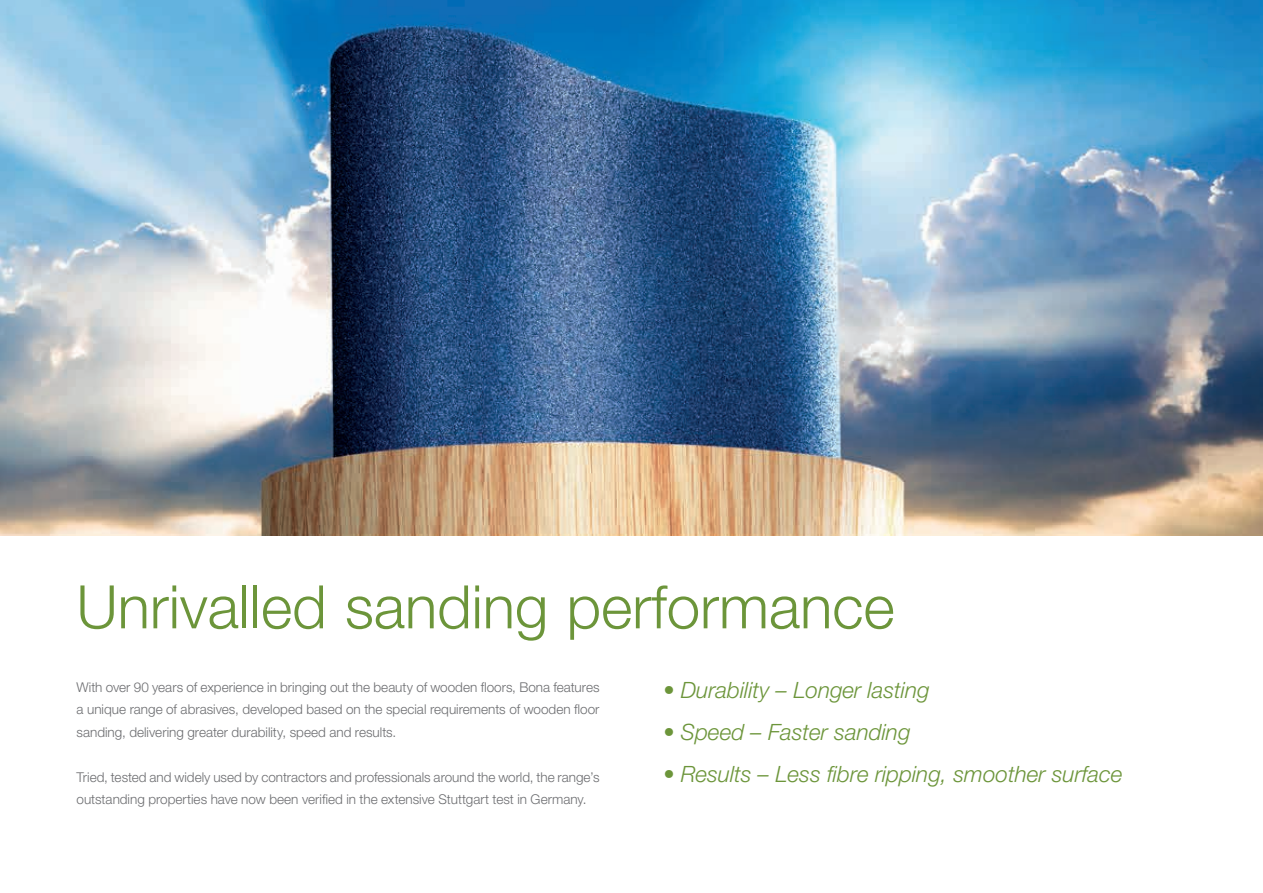
<style>
.page{position:relative;width:1263px;height:893px;background:#fff}
.page>*{position:absolute;margin:0;border:0;box-sizing:border-box;transform-origin:0 0}
.t1{font:300 60px "Helvetica Neue LT Std";color:#6c953a}
.t2{font:italic 300 22.5px "Helvetica Neue LT Std";color:#6c953a}
.t3{font:300 13.5px/22.5px "Helvetica Neue LT Std";color:#6c6d70;text-align:justify}
</style>
<div class="page">
<img style="left:0;top:0;width:1263px;height:535px">
<h1 class="t1" style="left:77px;top:570px;width:819px">Unrivalled sanding performance</h1>
<p class="t3" style="left:77px;top:676px;width:525px">With over 90 years of experience in bringing out the beauty of wooden floors, Bona features a unique range of abrasives, developed based on the special requirements of wooden floor sanding, delivering greater durability, speed and results.</p>
<p class="t3" style="left:77px;top:766px;width:524px">Tried, tested and widely used by contractors and professionals around the world, the range’s outstanding properties have now been verified in the extensive Stuttgart test in Germany.</p>
<h2 class="t2" style="left:663px;top:677px;width:268px">• Durability – Longer lasting</h2>
<h2 class="t2" style="left:663px;top:719px;width:249px">• Speed – Faster sanding</h2>
<h2 class="t2" style="left:663px;top:761px;width:461px">• Results – Less fibre ripping, smoother surface</h2>
</div>
